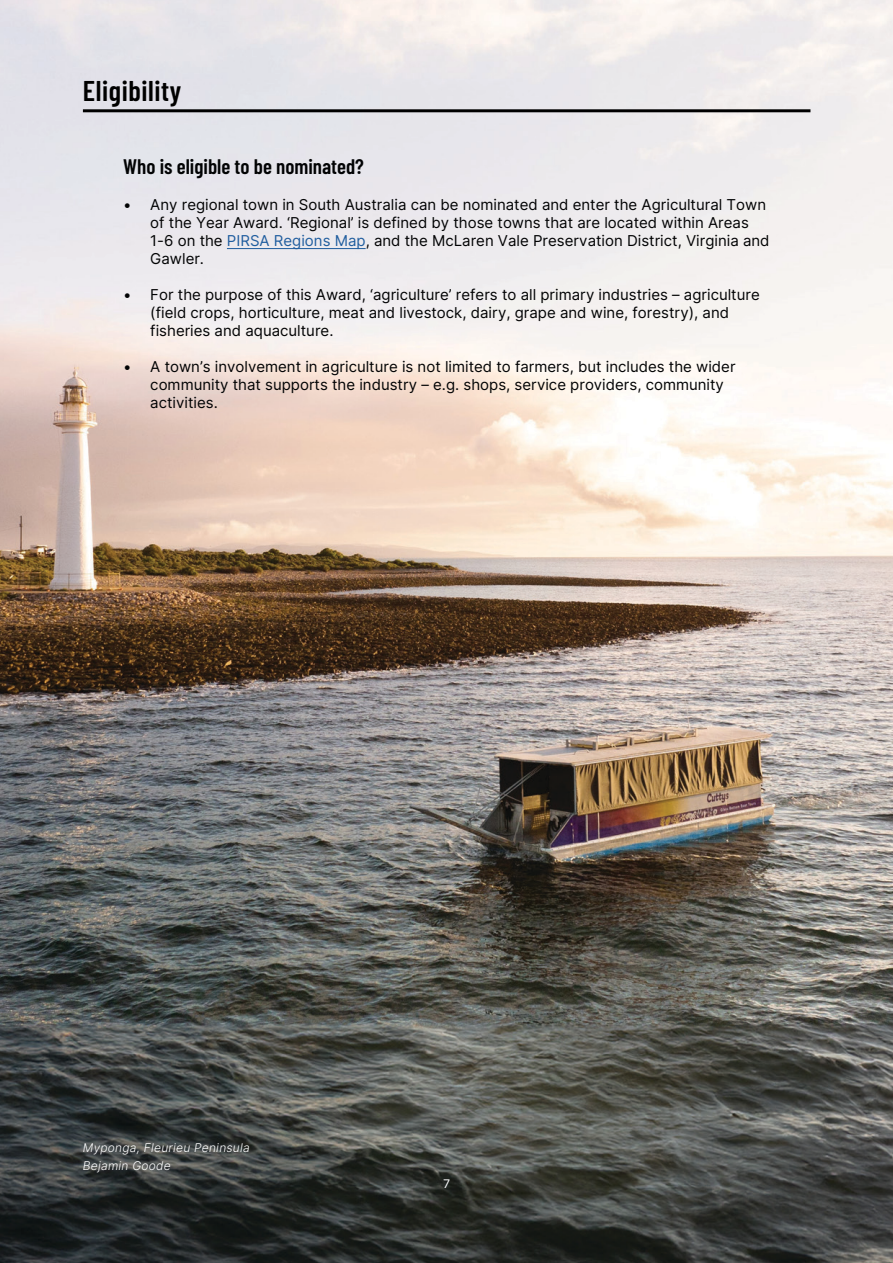
<style>
.page{position:relative;width:893px;height:1263px;background:#fff}
.page>*{position:absolute;margin:0;border:0;box-sizing:border-box;transform-origin:0 0}
.Main_Heading{font:600 28.5px "Barlow Condensed";letter-spacing:.02em;color:#000}
.Subheading{font:600 21px "Barlow Condensed";color:#020304}
.t1{font:15px/18px "Inter";color:#020304}
.t2{font:12px/18px "Inter";letter-spacing:.02em;color:#fff}
.Page_Number{font:12px "Lato";color:#fff}
.s1{color:#215e9f}
</style>
<div class="page">
<img style="left:0;top:0;width:893px;height:1263px">
<hr style="left:83px;top:109px;width:727px;height:3px;background:#000">
<hr style="left:227px;top:248px;width:139px;height:1px;background:#215e9f">
<p class="Main_Heading" style="left:83px;top:70px;width:100px">Eligibility</p>
<p class="Subheading" style="left:123px;top:152px;width:242px">Who is eligible to be nominated?</p>
<p class="t1" style="left:150px;top:195px;width:621px;text-indent:-27px">• Any regional town in South Australia can be nominated and enter the Agricultural Town of the Year Award. ‘Regional’ is defined by those towns that are located within Areas 1-6 on the <span class="s1">PIRSA Regions Map</span>, and the McLaren Vale Preservation District, Virginia and Gawler.</p>
<p class="t1" style="left:150px;top:285px;width:611px;text-indent:-27px">• For the purpose of this Award, ‘agriculture’ refers to all primary industries – agriculture (field crops, horticulture, meat and livestock, dairy, grape and wine, forestry), and fisheries and aquaculture.</p>
<p class="t1" style="left:150px;top:357px;width:587px;text-indent:-27px">• A town’s involvement in agriculture is not limited to farmers, but includes the wider community that supports the industry – e.g. shops, service providers, community activities.</p>
<p class="t2" style="left:83px;top:1139px;width:168px">Myponga, Fleurieu Peninsula<br>Bejamin Goode</p>
<p class="Page_Number" style="left:443px;top:1175px;width:8px">7</p>
</div>
